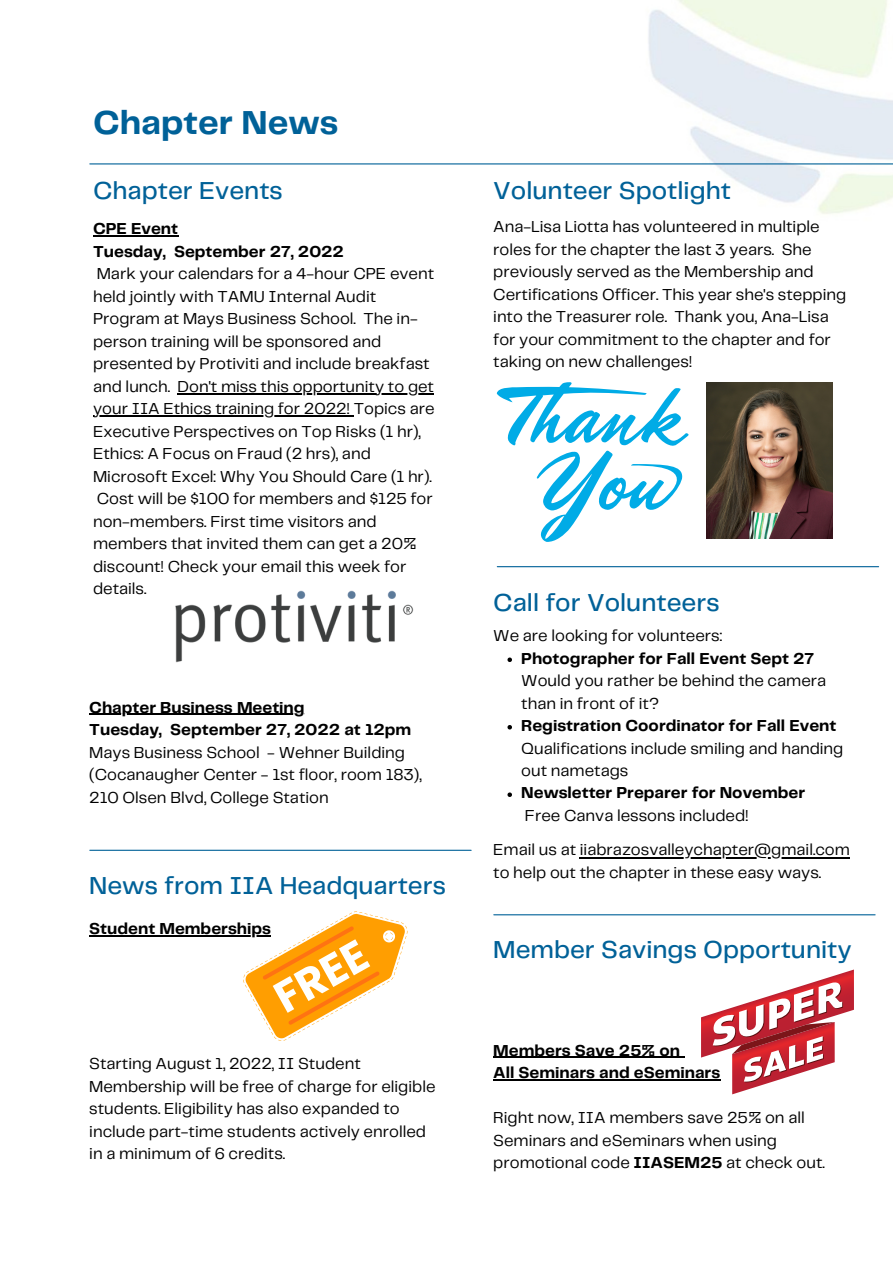
<style>
.page{position:relative;width:893px;height:1264px;background:#fff}
.page>*{position:absolute;margin:0;border:0;box-sizing:border-box;transform-origin:0 0}
.t1{font:700 34.5px "Telegraf";color:#006198}
.t2{font:500 25.5px "Telegraf";color:#006198}
.t3{font:16.5px/22.5px "Telegraf";color:#000}
.t4{font:700 16.5px/22.5px "Telegraf";color:#000}
.s1{font-weight:700}
</style>
<div class="page">
<hr style="left:90px;top:163px;width:802px;height:1px;background:#006198">
<hr style="left:90px;top:849px;width:381px;height:1px;background:#006198">
<img style="left:706px;top:382px;width:126px;height:156px">
<hr style="left:93px;top:235px;width:85px;height:2px;background:#000">
<hr style="left:178px;top:393px;width:256px;height:1px;background:#000">
<hr style="left:93px;top:415px;width:261px;height:1px;background:#000">
<hr style="left:497px;top:566px;width:381px;height:1px;background:#006198">
<img style="left:175px;top:590px;width:239px;height:73px">
<svg style="left:496px;top:382px;width:193px;height:160px"></svg>
<hr style="left:494px;top:914px;width:381px;height:1px;background:#006198">
<svg style="left:243px;top:911px;width:164px;height:129px"></svg>
<svg style="left:701px;top:970px;width:152px;height:124px"></svg>
<hr style="left:89px;top:713px;width:215px;height:1px;background:#000">
<svg style="left:507px;top:657px;width:5px;height:5px"></svg>
<svg style="left:507px;top:725px;width:5px;height:4px"></svg>
<svg style="left:507px;top:792px;width:5px;height:5px"></svg>
<hr style="left:580px;top:857px;width:269px;height:1px;background:#000">
<hr style="left:89px;top:935px;width:182px;height:1px;background:#000">
<hr style="left:493px;top:1056px;width:187px;height:1px;background:#000">
<hr style="left:493px;top:1079px;width:227px;height:1px;background:#000">
<h1 class="t1" style="left:93px;top:107px;width:247px">Chapter News</h1>
<h2 class="t2" style="left:93px;top:179px;width:191px">Chapter Events</h2>
<p class="t4" style="left:93px;top:218px;width:252px">CPE Event<br>Tuesday, September 27, 2022</p>
<p class="t3" style="left:93px;top:263px;width:343px">Mark your calendars for a 4-hour CPE event held jointly with TAMU Internal Audit Program at Mays Business School. The in&shy;person training will be sponsored and presented by Protiviti and include breakfast and lunch. Don't miss this opportunity to get your IIA Ethics training for 2022! Topics are Executive Perspectives on Top Risks (1 hr), Ethics: A Focus on Fraud (2 hrs), and Microsoft Excel: Why You Should Care (1 hr).<br>Cost will be $100 for members and $125 for non-members. First time visitors and members that invited them can get a 20% discount! Check your email this week for details.</p>
<p class="t4" style="left:89px;top:696px;width:323px">Chapter Business Meeting<br>Tuesday, September 27, 2022 at 12pm</p>
<p class="t3" style="left:89px;top:741px;width:334px">Mays Business School - Wehner Building (Cocanaugher Center - 1st floor, room 183),<br>210 Olsen Blvd, College Station</p>
<h2 class="t2" style="left:89px;top:874px;width:358px">News from IIA Headquarters</h2>
<p class="t4" style="left:89px;top:918px;width:183px">Student Memberships</p>
<p class="t3" style="left:89px;top:1053px;width:348px">Starting August 1, 2022, II Student Membership will be free of charge for eligible students. Eligibility has also expanded to include part-time students actively enrolled in a minimum of 6 credits.</p>
<h2 class="t2" style="left:493px;top:179px;width:239px">Volunteer Spotlight</h2>
<p class="t3" style="left:493px;top:216px;width:354px">Ana-Lisa Liotta has volunteered in multiple roles for the chapter the last 3 years. She previously served as the Membership and Certifications Officer. This year she's stepping into the Treasurer role. Thank you, Ana-Lisa for your commitment to the chapter and for taking on new challenges!</p>
<h2 class="t2" style="left:493px;top:591px;width:228px">Call for Volunteers</h2>
<p class="t3" style="left:493px;top:625px;width:230px">We are looking for volunteers:</p>
<p class="t4" style="left:521px;top:647px;width:294px">Photographer for Fall Event Sept 27</p>
<p class="t3" style="left:521px;top:670px;width:306px">Would you rather be behind the camera than in front of it?</p>
<p class="t4" style="left:521px;top:715px;width:316px">Registration Coordinator for Fall Event</p>
<p class="t3" style="left:521px;top:737px;width:323px">Qualifications include smiling and handing out nametags</p>
<p class="t4" style="left:521px;top:782px;width:285px">Newsletter Preparer for November</p>
<p class="t3" style="left:525px;top:805px;width:225px">Free Canva lessons included!</p>
<p class="t3" style="left:493px;top:839px;width:358px">Email us at iiabrazosvalleychapter@gmail.com to help out the chapter in these easy ways.</p>
<h2 class="t2" style="left:493px;top:938px;width:360px">Member Savings Opportunity</h2>
<p class="t4" style="left:493px;top:1039px;width:228px">Members Save 25% on<br>All Seminars and eSeminars</p>
<p class="t3" style="left:493px;top:1107px;width:333px">Right now, IIA members save 25% on all<br>Seminars and eSeminars when using promotional code <span class="s1">IIASEM25</span> at check out.</p>
</div>
